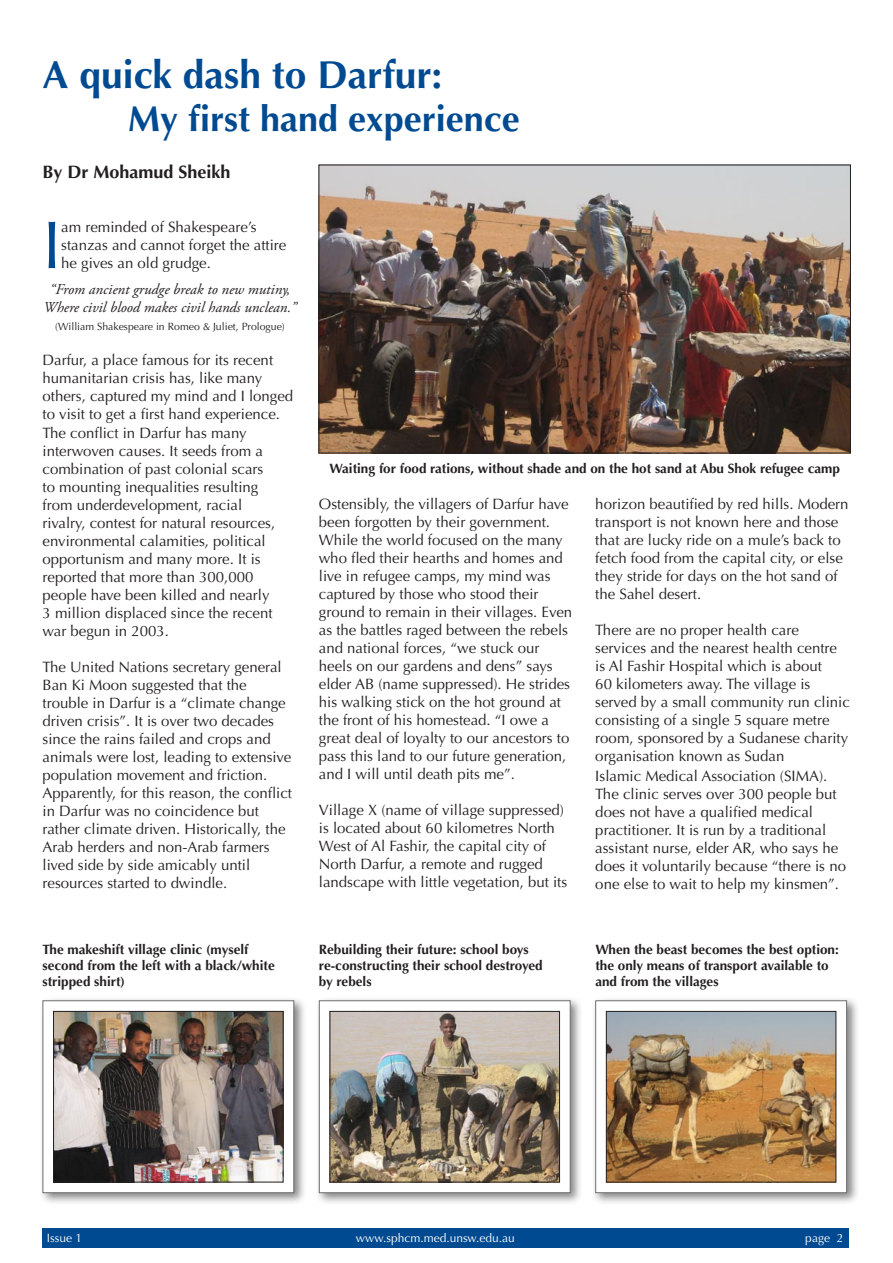
<style>
.page{position:relative;width:893px;height:1263px;background:#fff}
.page>*{position:absolute;margin:0;border:0;box-sizing:border-box;transform-origin:0 0}
.t1{font:67.5px "Optima LT Std";color:#004a91}
.t2{font:700 39px "Optima LT Std";color:#004a91}
.t3{font:700 36px "Optima LT Std";color:#004a91}
.t4{font:700 18px "Optima LT Std";color:#231f20}
.t5{font:15px/18px "Optima LT Std";color:#231f20}
.t6{font:italic 15px/18px "Adobe Garamond Pro";color:#231f20;text-align:center}
.t7{font:700 13.5px/16.2px "Optima LT Std";color:#231f20}
.t8{font:12px "Optima LT Std";color:#fff}
.t9{font:10.5px "Optima LT Std";color:#231f20}
</style>
<div class="page">
<div style="left:43px;top:1228px;width:806px;height:20px;background:#004a91"></div>
<img style="left:321px;top:167px;width:528px;height:284px">
<div style="left:319px;top:165px;width:532px;height:288px;border:1px solid #231f20"></div>
<div style="left:39px;top:996px;width:274px;height:216px;background:#231f20;opacity:.55"></div>
<div style="left:43px;top:1000px;width:251px;height:193px;background:#fff;border:1px solid #6d6f71"></div>
<img style="left:55px;top:1013px;width:227px;height:167px">
<div style="left:53px;top:1011px;width:231px;height:171px;border:1px solid #231f20"></div>
<div style="left:315px;top:996px;width:274px;height:216px;background:#231f20;opacity:.55"></div>
<div style="left:319px;top:1000px;width:252px;height:193px;background:#fff;border:1px solid #6d6f71"></div>
<img style="left:332px;top:1013px;width:226px;height:167px">
<div style="left:330px;top:1011px;width:230px;height:171px;border:1px solid #231f20"></div>
<div style="left:592px;top:996px;width:274px;height:216px;background:#231f20;opacity:.55"></div>
<div style="left:595px;top:1000px;width:252px;height:193px;background:#fff;border:1px solid #6d6f71"></div>
<img style="left:608px;top:1013px;width:226px;height:167px">
<div style="left:606px;top:1011px;width:230px;height:171px;border:1px solid #231f20"></div>
<h2 class="t2" style="left:43px;top:52px;width:401px">A quick dash to Darfur:</h2>
<h3 class="t3" style="left:128px;top:98px;width:393px">My first hand experience</h3>
<p class="t4" style="left:43px;top:162px;width:190px">By Dr Mohamud Sheikh</p>
<h1 class="t1" style="left:43px;top:206px;width:20px">I</h1>
<p class="t5" style="left:61px;top:218px;width:227px">am reminded of Shakespeare’s stanzas and cannot forget the attire he gives an old grudge.</p>
<p class="t6" style="left:44px;top:281px;width:254px">“From ancient grudge break to new mutiny,<br>Where civil blood makes civil hands unclean.”</p>
<p class="t9" style="left:55px;top:321px;width:231px">(William Shakespeare in Romeo &amp; Juliet, Prologue)</p>
<p class="t5" style="left:43px;top:352px;width:252px">Darfur, a place famous for its recent humanitarian crisis has, like many others, captured my mind and I longed to visit to get a first hand experience.<br>The conflict in Darfur has many interwoven causes. It seeds from a combination of past colonial scars<br>to mounting inequalities resulting<br>from underdevelopment, racial<br>rivalry, contest for natural resources, environmental calamities, political opportunism and many more. It is reported that more than 300,000 people have been killed and nearly<br>3 million displaced since the recent war begun in 2003.</p>
<p class="t5" style="left:43px;top:658px;width:251px">The United Nations secretary general Ban Ki Moon suggested that the trouble in Darfur is a “climate change driven crisis”. It is over two decades since the rains failed and crops and animals were lost, leading to extensive population movement and friction.<br>Apparently, for this reason, the conflict in Darfur was no coincidence but rather climate driven. Historically, the Arab herders and non-Arab farmers lived side by side amicably until resources started to dwindle.</p>
<p class="t7" style="left:43px;top:941px;width:234px">The makeshift village clinic (myself second from the left with a black/white stripped shirt)</p>
<p class="t7" style="left:329px;top:460px;width:512px">Waiting for food rations, without shade and on the hot sand at Abu Shok refugee camp</p>
<p class="t5" style="left:319px;top:495px;width:255px">Ostensibly, the villagers of Darfur have been forgotten by their government.<br>While the world focused on the many who fled their hearths and homes and live in refugee camps, my mind was captured by those who stood their ground to remain in their villages. Even as the battles raged between the rebels and national forces, “we stuck our heels on our gardens and dens” says elder AB (name suppressed). He strides his walking stick on the hot ground at the front of his homestead. “I owe a great deal of loyalty to our ancestors to pass this land to our future generation, and I will until death pits me”.</p>
<p class="t5" style="left:319px;top:801px;width:250px">Village X (name of village suppressed) is located about 60 kilometres North West of Al Fashir, the capital city of North Darfur, a remote and rugged landscape with little vegetation, but its</p>
<p class="t5" style="left:595px;top:495px;width:255px">horizon beautified by red hills. Modern transport is not known here and those that are lucky ride on a mule’s back to fetch food from the capital city, or else they stride for days on the hot sand of the Sahel desert.</p>
<p class="t5" style="left:595px;top:621px;width:256px">There are no proper health care services and the nearest health centre is Al Fashir Hospital which is about<br>60 kilometers away. The village is served by a small community run clinic consisting of a single 5 square metre room, sponsored by a Sudanese charity organisation known as Sudan</p>
<p class="t5" style="left:595px;top:767px;width:252px">Islamic Medical Association (SIMA).<br>The clinic serves over 300 people but does not have a qualified medical practitioner. It is run by a traditional assistant nurse, elder AR, who says he does it voluntarily because “there is no one else to wait to help my kinsmen”.</p>
<p class="t7" style="left:319px;top:941px;width:225px">Rebuilding their future: school boys re-constructing their school destroyed by rebels</p>
<p class="t7" style="left:595px;top:941px;width:245px">When the beast becomes the best option: the only means of transport available to and from the villages</p>
<p class="t8" style="left:47px;top:1230px;width:37px">Issue 1</p>
<p class="t8" style="left:356px;top:1230px;width:160px">www.sphcm.med.unsw.edu.au</p>
<p class="t8" style="left:805px;top:1230px;width:40px">page 2</p>
</div>
